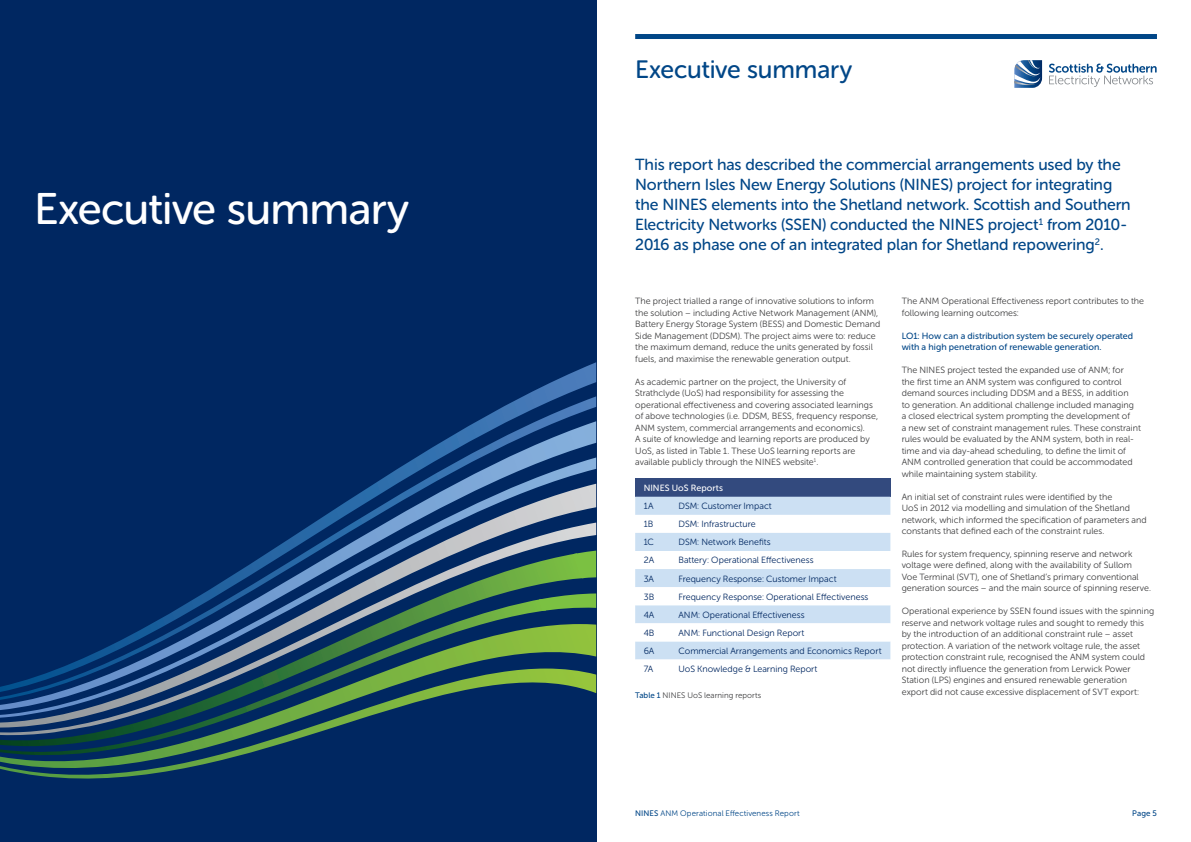
<style>
.page{position:relative;width:1191px;height:842px;background:#fff}
.page>*{position:absolute;margin:0;border:0;box-sizing:border-box;transform-origin:0 0}
.t1{font:44px "Museo Sans Rounded 500";letter-spacing:-.015em;color:#fff}
.t2{font:25px "Museo Sans Rounded 500";letter-spacing:-.005em;color:#004687}
.t3{font:16px/20px "Museo Sans Rounded 500";letter-spacing:-.01em;color:#004687}
.t4{font:9px/11.5px "Museo Sans Rounded 300";letter-spacing:.005em;color:#3e3e3f}
.t5{font:9px "Museo Sans Rounded 300";letter-spacing:.005em;color:#002761}
.t6{font:9px/11.5px "Museo Sans Rounded 500";letter-spacing:.005em;color:#004687}
.t7{font:9px "Museo Sans Rounded 500";letter-spacing:.005em;color:#fff}
.t8{font:8px "Museo Sans Rounded 300";letter-spacing:.015em;color:#004687}
.t9{font:8px "Museo Sans Rounded 300";letter-spacing:.01em;color:#3e3e3f}
.t10{font:8px "Museo Sans Rounded 500";color:#004687}
.s1{font-family:"Museo Sans Rounded 500";color:#004687}
.s2{font-family:"Museo Sans Rounded 500"}
</style>
<div class="page">
<div style="left:0;top:0;width:596px;height:842px;background:#002761"></div>
<svg style="left:0;top:759px;width:225px;height:20px"></svg>
<svg style="left:0;top:747px;width:269px;height:12px"></svg>
<svg style="left:0;top:735px;width:309px;height:12px"></svg>
<svg style="left:0;top:727px;width:335px;height:8px"></svg>
<svg style="left:0;top:718px;width:363px;height:9px"></svg>
<svg style="left:0;top:710px;width:389px;height:8px"></svg>
<svg style="left:0;top:700px;width:424px;height:10px"></svg>
<svg style="left:0;top:692px;width:596px;height:8px"></svg>
<svg style="left:0;top:362px;width:596px;height:330px"></svg>
<div style="left:635px;top:479px;width:255px;height:18px;background:#334a7e"></div>
<svg style="left:635px;top:497px;width:255px;height:90px;fill:#cce0f3"></svg>
<svg style="left:635px;top:605px;width:255px;height:55px"></svg>
<div style="left:635px;top:34px;width:522px;height:5px;background:#004687"></div>
<svg style="left:1014px;top:60px;width:28px;height:28px"></svg>
<svg style="left:1049px;top:64px;width:107px;height:23px"></svg>
<h1 class="t1" style="left:34px;top:184px;width:377px">Executive summary</h1>
<h2 class="t2" style="left:635px;top:56px;width:219px">Executive summary</h2>
<p class="t3" style="left:635px;top:155px;width:497px">This report has described the commercial arrangements used by the Northern Isles New Energy Solutions (NINES) project for integrating the NINES elements into the Shetland network. Scottish and Southern Electricity Networks (SSEN) conducted the NINES project <sup>1</sup> from 2010- 2016 as phase one of an integrated plan for Shetland repowering <sup>2</sup>.</p>
<p class="t4" style="left:635px;top:296px;width:246px">The project trialled a range of innovative solutions to inform the solution – including Active Network Management (ANM), Battery Energy Storage System (BESS) and Domestic Demand Side Management (DDSM). The project aims were to: reduce the maximum demand, reduce the units generated by fossil fuels, and maximise the renewable generation output.</p>
<p class="t4" style="left:635px;top:376px;width:244px">As academic partner on the project, the University of Strathclyde (UoS) had responsibility for assessing the operational effectiveness and covering associated learnings of above technologies (i.e. DDSM, BESS, frequency response, ANM system, commercial arrangements and economics).<br>A suite of knowledge and learning reports are produced by UoS, as listed in Table 1. These UoS learning reports are available publicly through the NINES website<sup>1</sup>.</p>
<p class="t7" style="left:643px;top:483px;width:81px">NINES UoS Reports</p>
<p class="t5" style="left:643px;top:501px;width:11px">1A</p>
<p class="t5" style="left:678px;top:501px;width:95px">DSM: Customer Impact</p>
<p class="t5" style="left:643px;top:519px;width:11px">1B</p>
<p class="t5" style="left:678px;top:519px;width:79px">DSM: Infrastructure</p>
<p class="t5" style="left:643px;top:537px;width:12px">1C</p>
<p class="t5" style="left:678px;top:537px;width:94px">DSM: Network Benefits</p>
<p class="t5" style="left:643px;top:555px;width:12px">2A</p>
<p class="t5" style="left:678px;top:555px;width:137px">Battery: Operational Effectiveness</p>
<p class="t5" style="left:643px;top:573px;width:12px">3A</p>
<p class="t5" style="left:678px;top:573px;width:160px">Frequency Response: Customer Impact</p>
<p class="t5" style="left:643px;top:592px;width:12px">3B</p>
<p class="t5" style="left:678px;top:592px;width:191px">Frequency Response: Operational Effectiveness</p>
<p class="t5" style="left:643px;top:610px;width:12px">4A</p>
<p class="t5" style="left:678px;top:610px;width:128px">ANM: Operational Effectiveness</p>
<p class="t5" style="left:643px;top:628px;width:12px">4B</p>
<p class="t5" style="left:678px;top:628px;width:127px">ANM: Functional Design Report</p>
<p class="t5" style="left:643px;top:646px;width:12px">6A</p>
<p class="t5" style="left:678px;top:646px;width:205px">Commercial Arrangements and Economics Report</p>
<p class="t5" style="left:643px;top:664px;width:11px">7A</p>
<p class="t5" style="left:678px;top:664px;width:141px">UoS Knowledge &amp; Learning Report</p>
<p class="t9" style="left:635px;top:691px;width:128px"><span class="s1">Table 1</span> NINES UoS learning reports</p>
<p class="t4" style="left:901px;top:296px;width:244px">The ANM Operational Effectiveness report contributes to the following learning outcomes:</p>
<p class="t6" style="left:901px;top:330px;width:233px">LO1: How can a distribution system be securely operated with a high penetration of renewable generation.</p>
<p class="t4" style="left:901px;top:364px;width:241px">The NINES project tested the expanded use of ANM; for<br>the first time an ANM system was configured to control demand sources including DDSM and a BESS, in addition<br>to generation. An additional challenge included managing<br>a closed electrical system prompting the development of<br>a new set of constraint management rules. These constraint rules would be evaluated by the ANM system, both in real&shy;time and via day-ahead scheduling, to define the limit of ANM controlled generation that could be accommodated while maintaining system stability.</p>
<p class="t4" style="left:901px;top:491px;width:246px">An initial set of constraint rules were identified by the<br>UoS in 2012 via modelling and simulation of the Shetland network, which informed the specification of parameters and constants that defined each of the constraint rules.</p>
<p class="t4" style="left:901px;top:548px;width:251px">Rules for system frequency, spinning reserve and network voltage were defined, along with the availability of Sullom<br>Voe Terminal (SVT), one of Shetland’s primary conventional generation sources – and the main source of spinning reserve.</p>
<p class="t4" style="left:901px;top:605px;width:254px">Operational experience by SSEN found issues with the spinning reserve and network voltage rules and sought to remedy this by the introduction of an additional constraint rule – asset protection. A variation of the network voltage rule, the asset protection constraint rule, recognised the ANM system could not directly influence the generation from Lerwick Power Station (LPS) engines and ensured renewable generation export did not cause excessive displacement of SVT export:</p>
<p class="t8" style="left:635px;top:809px;width:166px"><span class="s2">NINES</span> ANM Operational Effectiveness Report</p>
<p class="t10" style="left:1132px;top:809px;width:26px">Page 5</p>
</div>
